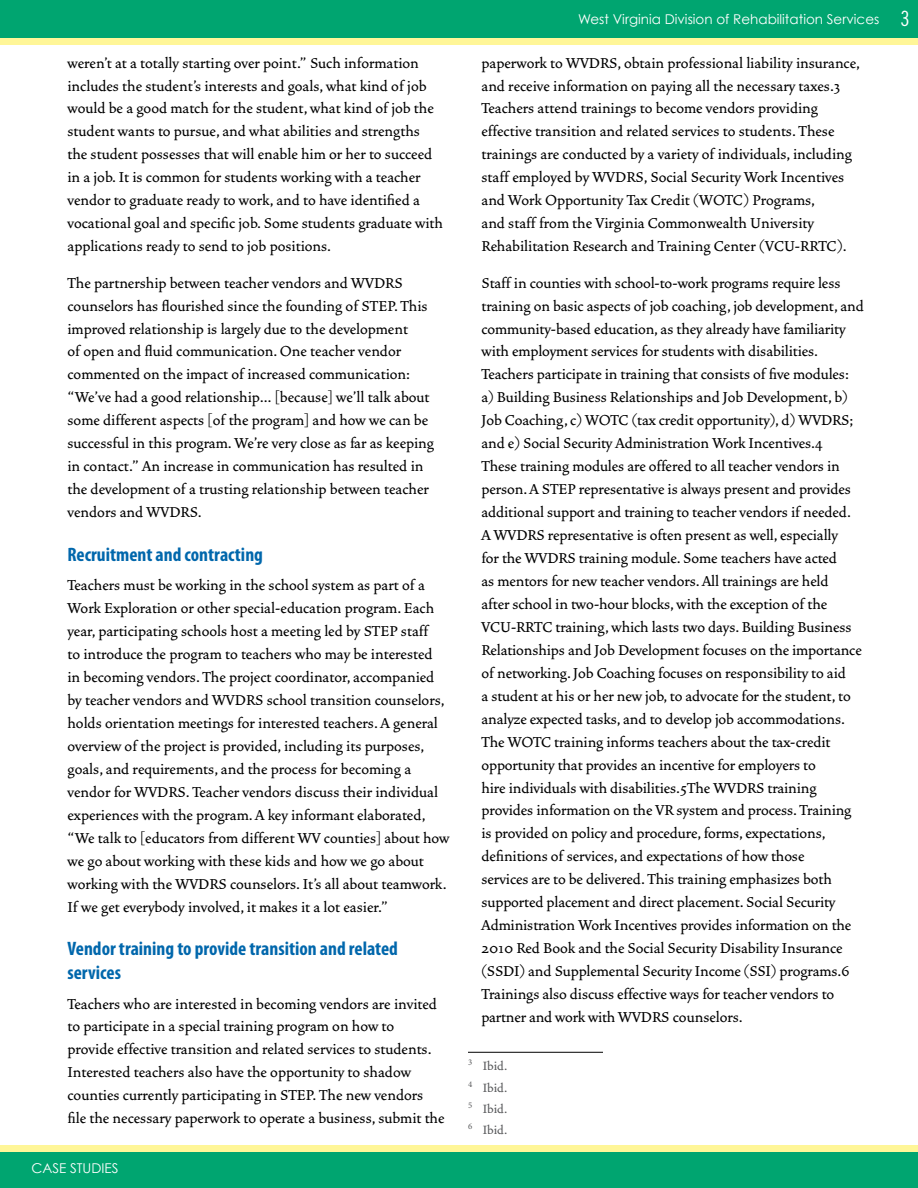
<style>
.page{position:relative;width:918px;height:1188px;background:#fff}
.page>*{position:absolute;margin:0;border:0;box-sizing:border-box;transform-origin:0 0}
.t1{font:700 condensed 19.5px/23.4px "Myriad Pro";color:#0067ac}
.t2{font:500 18px/23px "Vendetta";color:#000}
.t3{font:500 15px/21.3px "Vendetta";color:#58595b;text-align:justify}
.t4{font:13.5px "Century Gothic";color:#fff}
.s1{font-family:"Trade Gothic Cond Eighteen";font-size:21px}
</style>
<div class="page">
<div style="left:0;top:1146px;width:918px;height:12px;background:#fff698"></div>
<div style="left:0;top:33px;width:918px;height:12px;background:#fff698"></div>
<div style="left:0;top:0;width:918px;height:38px;background:#00a570"></div>
<div style="left:0;top:1152px;width:918px;height:36px;background:#00a570"></div>
<hr style="left:468px;top:1052px;width:135px;height:1px;background:#000">
<p class="t2" style="left:68px;top:51px;width:377px">weren’t at a totally starting over point.” Such information includes the student’s interests and goals, what kind of job would be a good match for the student, what kind of job the student wants to pursue, and what abilities and strengths the student possesses that will enable him or her to succeed in a job. It is common for students working with a teacher vendor to graduate ready to work, and to have identified a vocational goal and specific job. Some students graduate with applications ready to send to job positions.</p>
<p class="t2" style="left:68px;top:271px;width:368px">The partnership between teacher vendors and WVDRS counselors has flourished since the founding of STEP. This improved relationship is largely due to the development<br>of open and fluid communication. One teacher vendor commented on the impact of increased communication: “We’ve had a good relationship… [because] we’ll talk about some different aspects [of the program] and how we can be successful in this program. We’re very close as far as keeping in contact.” An increase in communication has resulted in the development of a trusting relationship between teacher vendors and WVDRS.</p>
<p class="t1" style="left:68px;top:543px;width:197px">Recruitment and contracting</p>
<p class="t2" style="left:68px;top:574px;width:384px">Teachers must be working in the school system as part of a Work Exploration or other special-education program. Each year, participating schools host a meeting led by STEP staff<br>to introduce the program to teachers who may be interested in becoming vendors. The project coordinator, accompanied by teacher vendors and WVDRS school transition counselors, holds orientation meetings for interested teachers. A general overview of the project is provided, including its purposes, goals, and requirements, and the process for becoming a vendor for WVDRS. Teacher vendors discuss their individual experiences with the program. A key informant elaborated, “We talk to [educators from different WV counties] about how we go about working with these kids and how we go about working with the WVDRS counselors. It’s all about teamwork.<br>If we get everybody involved, it makes it a lot easier.”</p>
<p class="t1" style="left:68px;top:938px;width:332px">Vendor training to provide transition and related services</p>
<p class="t2" style="left:68px;top:992px;width:379px">Teachers who are interested in becoming vendors are invited to participate in a special training program on how to provide effective transition and related services to students.<br>Interested teachers also have the opportunity to shadow counties currently participating in STEP. The new vendors file the necessary paperwork to operate a business, submit the</p>
<p class="t4" style="left:32px;top:1160px;width:89px">CASE STUDIES</p>
<p class="t4" style="left:578px;top:11px;width:333px">West Virginia Division of Rehabilitation Services <span class="s1">3</span></p>
<p class="t2" style="left:482px;top:51px;width:380px">paperwork to WVDRS, obtain professional liability insurance, and receive information on paying all the necessary taxes.3<br>Teachers attend trainings to become vendors providing effective transition and related services to students. These trainings are conducted by a variety of individuals, including staff employed by WVDRS, Social Security Work Incentives and Work Opportunity Tax Credit (WOTC) Programs,<br>and staff from the Virginia Commonwealth University Rehabilitation Research and Training Center (VCU-RRTC).</p>
<p class="t2" style="left:482px;top:271px;width:384px">Staff in counties with school-to-work programs require less training on basic aspects of job coaching, job development, and community-based education, as they already have familiarity with employment services for students with disabilities.<br>Teachers participate in training that consists of five modules: a) Building Business Relationships and Job Development, b)<br>Job Coaching, c) WOTC (tax credit opportunity), d) WVDRS; and e) Social Security Administration Work Incentives.4<br>These training modules are offered to all teacher vendors in person. A STEP representative is always present and provides additional support and training to teacher vendors if needed.<br>A WVDRS representative is often present as well, especially<br>for the WVDRS training module. Some teachers have acted<br>as mentors for new teacher vendors. All trainings are held<br>after school in two-hour blocks, with the exception of the VCU-RRTC training, which lasts two days. Building Business Relationships and Job Development focuses on the importance of networking. Job Coaching focuses on responsibility to aid<br>a student at his or her new job, to advocate for the student, to analyze expected tasks, and to develop job accommodations.<br>The WOTC training informs teachers about the tax-credit opportunity that provides an incentive for employers to<br>hire individuals with disabilities.5The WVDRS training provides information on the VR system and process. Training is provided on policy and procedure, forms, expectations, definitions of services, and expectations of how those<br>services are to be delivered. This training emphasizes both supported placement and direct placement. Social Security Administration Work Incentives provides information on the 2010 Red Book and the Social Security Disability Insurance (SSDI) and Supplemental Security Income (SSI) programs.6<br>Trainings also discuss effective ways for teacher vendors to partner and work with WVDRS counselors.</p>
<p class="t3" style="left:468px;top:1056px;width:41px"><sup>3</sup> Ibid.<br><sup>4</sup> Ibid.<br><sup>5</sup> Ibid.<br><sup>6</sup> Ibid.</p>
</div>
